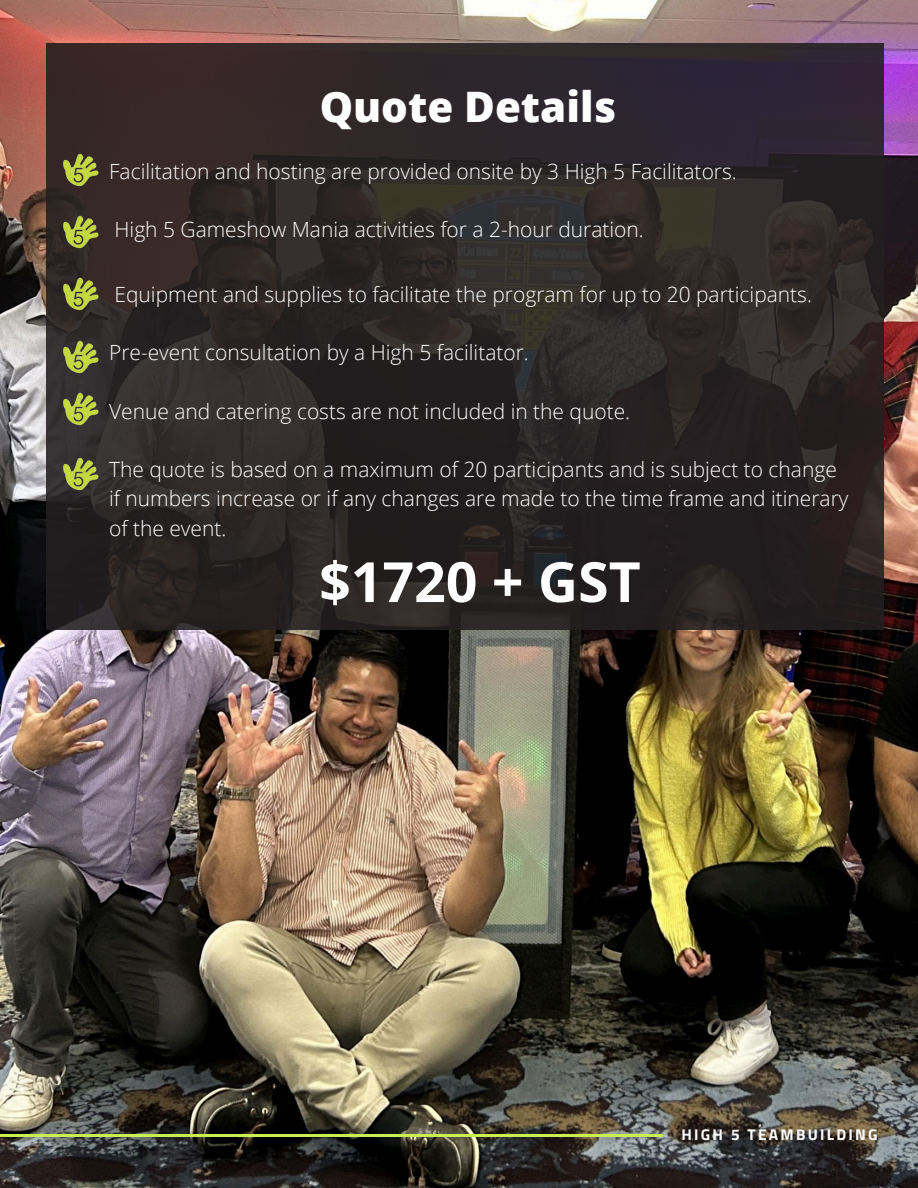
<style>
.page{position:relative;width:918px;height:1188px;background:#fff}
.page>*{position:absolute;margin:0;border:0;box-sizing:border-box;transform-origin:0 0}
.t1{font:700 55.5px "Open Sans";color:#fff}
.t2{font:800 42px "Open Sans";color:#fff}
.t3{font:300 21px/29.2px "Open Sans";color:#fff}
.t4{font:700 15.45px "Titillium Web";letter-spacing:.145em;color:#fff}
</style>
<div class="page">
<img style="left:0;top:0;width:918px;height:1188px">
<svg style="left:46px;top:43px;width:838px;height:587px;background:#2c2526"></svg>
<img style="left:62px;top:152px;width:36px;height:36px">
<img style="left:62px;top:214px;width:36px;height:36px">
<img style="left:62px;top:276px;width:36px;height:36px">
<img style="left:62px;top:339px;width:36px;height:36px">
<img style="left:62px;top:391px;width:36px;height:36px">
<img style="left:62px;top:455px;width:36px;height:36px">
<hr style="left:0;top:1135px;width:663px;height:2px;background:#c8ef4f">
<p class="t2" style="left:320px;top:78px;width:298px">Quote Details</p>
<h2 class="t3" style="left:109px;top:156px;width:629px">Facilitation and hosting are provided onsite by 3 High 5 Facilitators.</h2>
<h2 class="t3" style="left:115px;top:215px;width:531px">High 5 Gameshow Mania activities for a 2-hour duration.</h2>
<h2 class="t3" style="left:115px;top:279px;width:699px">Equipment and supplies to facilitate the program for up to 20 participants.</h2>
<h2 class="t3" style="left:109px;top:338px;width:421px">Pre-event consultation by a High 5 facilitator.</h2>
<h2 class="t3" style="left:109px;top:396px;width:523px">Venue and catering costs are not included in the quote.</h2>
<h2 class="t3" style="left:109px;top:454px;width:741px">The quote is based on a maximum of 20 participants and is subject to change if numbers increase or if any changes are made to the time frame and itinerary of the event.</h2>
<h2 class="t1" style="left:319px;top:543px;width:323px">$1720 + GST</h2>
<p class="t4" style="left:681px;top:1123px;width:198px">HIGH 5 TEAMBUILDING</p>
</div>
